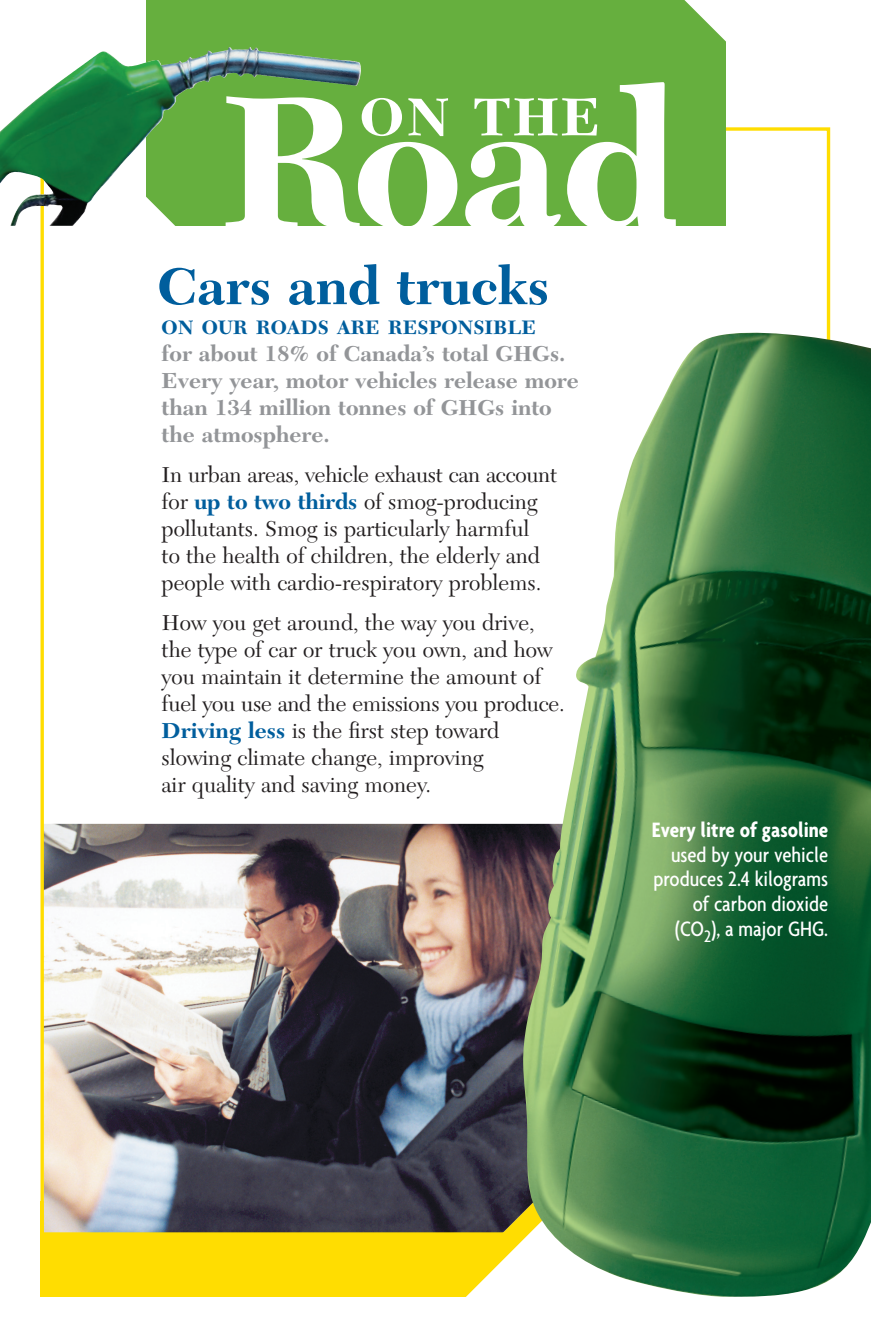
<style>
.page{position:relative;width:871px;height:1337px;background:#fff}
.page>*{position:absolute;margin:0;border:0;box-sizing:border-box;transform-origin:0 0}
.t1{font:700 196.42px "New Caledonia";color:#fff}
.t2{font:700 55.35px "New Caledonia";color:#fff}
.t3{font:700 54px "New Caledonia";color:#005e9d}
.t4{font:22.5px/27px "New Caledonia";color:#231f20}
.t5{font:700 22.5px/27px "New Caledonia";color:#939598}
.t6{font:500 condensed 22.5px/24.8px "Agenda";color:#fff;text-align:right}
.t7{font:700 condensed 22.5px "Agenda";color:#fff}
.t8{font:700 20.25px "New Caledonia";color:#005e9d}
.s1{font-weight:700;color:#005e9d}
</style>
<div class="page">
<div style="left:40px;top:1200px;width:629px;height:96px;background:#ffdd01"></div>
<img style="left:44px;top:824px;width:479px;height:407px">
<div style="left:146px;top:0;width:579px;height:226px;background:#66af3e"></div>
<img style="left:0;top:47px;width:361px;height:179px">
<svg style="left:107px;top:185px;width:79px;height:41px"></svg>
<svg style="left:684px;top:0;width:42px;height:61px"></svg>
<svg style="left:459px;top:1213px;width:64px;height:84px"></svg>
<img style="left:523px;top:327px;width:348px;height:970px">
<h1 class="t1" style="left:222px;top:82px;width:457px">Road</h1>
<h2 class="t2" style="left:360px;top:94px;width:242px">ON THE</h2>
<h3 class="t3" style="left:157px;top:264px;width:393px">Cars and trucks</h3>
<p class="t8" style="left:162px;top:318px;width:376px">ON OUR ROADS ARE RESPONSIBLE</p>
<p class="t5" style="left:162px;top:342px;width:419px">for about 18% of Canada’s total GHGs.<br>Every year, motor vehicles release more than 134 million tonnes of GHGs into the atmosphere.</p>
<p class="t4" style="left:162px;top:463px;width:397px">In urban areas, vehicle exhaust can account for <span class="s1">up to two thirds</span> of smog-producing pollutants. Smog is particularly harmful<br>to the health of children, the elderly and people with cardio-respiratory problems.</p>
<p class="t4" style="left:162px;top:611px;width:404px">How you get around, the way you drive, the type of car or truck you own, and how you maintain it determine the amount of fuel you use and the emissions you produce.<br><span class="s1">Driving less</span> is the first step toward slowing climate change, improving<br>air quality and saving money.</p>
<p class="t7" style="left:652px;top:821px;width:178px">Every litre of gasoline</p>
<p class="t6" style="left:653px;top:844px;width:176px">used by your vehicle produces 2.4 kilograms of carbon dioxide (CO<sub>2</sub>), a major GHG.</p>
</div>
